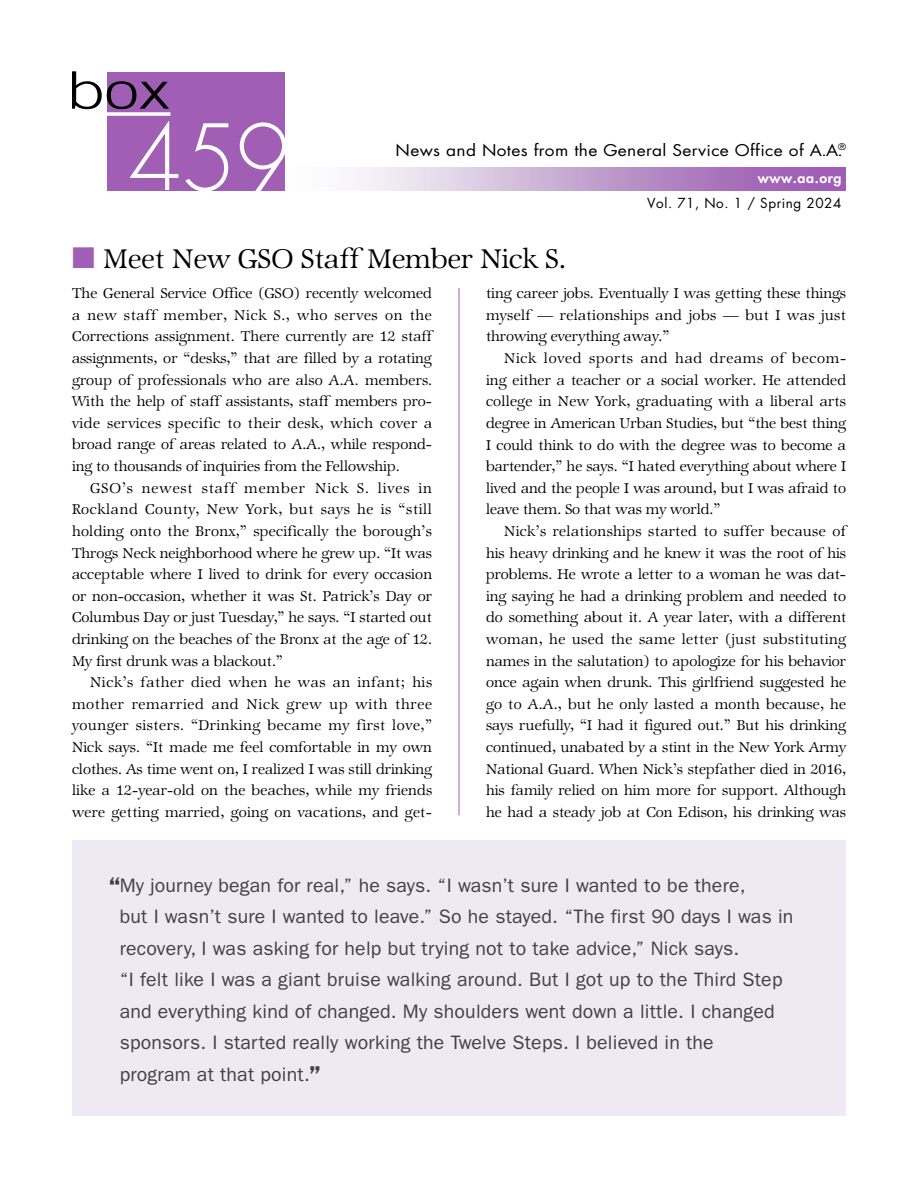
<style>
.page{position:relative;width:918px;height:1188px;background:#fff}
.page>*{position:absolute;margin:0;border:0;box-sizing:border-box;transform-origin:0 0}
.t1{font:300 30px "Zapf Internatl IT Cby BT";color:#000}
.t2{font:19.5px/31.5px "ITC Franklin Gothic Std";letter-spacing:.01em;color:#414042}
.t3{font:300 15.75px/21.6px "Zapf Internatl IT Cby BT";color:#000;text-align:justify}
.t4{font:15.75px "Futura Std";letter-spacing:.02em;color:#000;scale:1.1 1}
.t5{font:13.5px "Futura Std";letter-spacing:.04em;color:#000}
.t6{font:800 13.5px "Futura Std";letter-spacing:.04em;color:#fff;scale:1.05 1}
.s1{color:#a05eb5}
.s2{font-family:"Franklin Gothic Std"}
</style>
<div class="page">
<hr style="left:459px;top:288px;width:1px;height:527px;background:#a05eb5">
<div style="left:72px;top:841px;width:774px;height:275px;background:#eee9f3"></div>
<div style="left:267px;top:167px;width:579px;height:23px;background:linear-gradient(to right,#fff,#934eaa)"></div>
<div style="left:107px;top:72px;width:178px;height:118px;background:#a05eb5"></div>
<svg style="left:130px;top:121px;width:48px;height:69px"></svg>
<svg style="left:185px;top:123px;width:43px;height:67px"></svg>
<svg style="left:240px;top:122px;width:46px;height:68px"></svg>
<svg style="left:72px;top:72px;width:97px;height:37px"></svg>
<svg style="left:107px;top:112px;width:63px;height:4px"></svg>
<p class="t4" style="left:396px;top:140px;width:411px">News and Notes from the General Service Office of A.A.<sup>®</sup></p>
<p class="t6" style="left:758px;top:169px;width:81px">www.aa.org</p>
<p class="t5" style="left:647px;top:194px;width:196px">Vol. 71, No. 1 / Spring 2024</p>
<h1 class="t1" style="left:72px;top:241px;width:496px"><span class="s1">■</span> Meet New GSO Staff Member Nick S.</h1>
<p class="t3" style="left:72px;top:283px;width:362px">The General Service Office (GSO) recently welcomed a new staff member, Nick S., who serves on the Corrections assignment. There currently are 12 staff assignments, or “desks,” that are filled by a rotating group of professionals who are also A.A. members.<br>With the help of staff assistants, staff members pro&shy;vide services specific to their desk, which cover a broad range of areas related to A.A., while respond&shy;ing to thousands of inquiries from the Fellowship.</p>
<p class="t3" style="left:72px;top:477px;width:362px;text-indent:18px">GSO’s newest staff member Nick S. lives in Rockland County, New York, but says he is “still holding onto the Bronx,” specifically the borough’s Throgs Neck neighborhood where he grew up. “It was acceptable where I lived to drink for every occasion or non-occasion, whether it was St. Patrick’s Day or Columbus Day or just Tuesday,” he says. “I started out drinking on the beaches of the Bronx at the age of 12.<br>My first drunk was a blackout.”</p>
<p class="t3" style="left:72px;top:672px;width:362px;text-indent:18px">Nick’s father died when he was an infant; his mother remarried and Nick grew up with three younger sisters. “Drinking became my first love,” Nick says. “It made me feel comfortable in my own clothes. As time went on, I realized I was still drinking like a 12-year-old on the beaches, while my friends were getting married, going on vacations, and get-</p>
<p class="t3" style="left:486px;top:283px;width:362px">ting career jobs. Eventually I was getting these things myself — relationships and jobs — but I was just throwing everything away.”</p>
<p class="t3" style="left:486px;top:348px;width:362px;text-indent:18px">Nick loved sports and had dreams of becom&shy;ing either a teacher or a social worker. He attended college in New York, graduating with a liberal arts degree in American Urban Studies, but “the best thing I could think to do with the degree was to become a bartender,” he says. “I hated everything about where I lived and the people I was around, but I was afraid to leave them. So that was my world.”</p>
<p class="t3" style="left:486px;top:521px;width:362px;text-indent:18px">Nick’s relationships started to suffer because of his heavy drinking and he knew it was the root of his problems. He wrote a letter to a woman he was dat&shy;ing saying he had a drinking problem and needed to do something about it. A year later, with a different woman, he used the same letter (just substituting names in the salutation) to apologize for his behavior once again when drunk. This girlfriend suggested he go to A.A., but he only lasted a month because, he says ruefully, “I had it figured out.” But his drinking continued, unabated by a stint in the New York Army National Guard. When Nick’s stepfather died in 2016, his family relied on him more for support. Although he had a steady job at Con Edison, his drinking was</p>
<p class="t2" style="left:120px;top:870px;width:675px;text-indent:-10px"><span class="s2">“</span>My journey began for real,” he says. “I wasn’t sure I wanted to be there,<br>but I wasn’t sure I wanted to leave.” So he stayed. “The first 90 days I was in recovery, I was asking for help but trying not to take advice,” Nick says.<br>“I felt like I was a giant bruise walking around. But I got up to the Third Step and everything kind of changed. My shoulders went down a little. I changed sponsors. I started really working the Twelve Steps. I believed in the<br>program at that point.<span class="s2">”</span></p>
</div>
